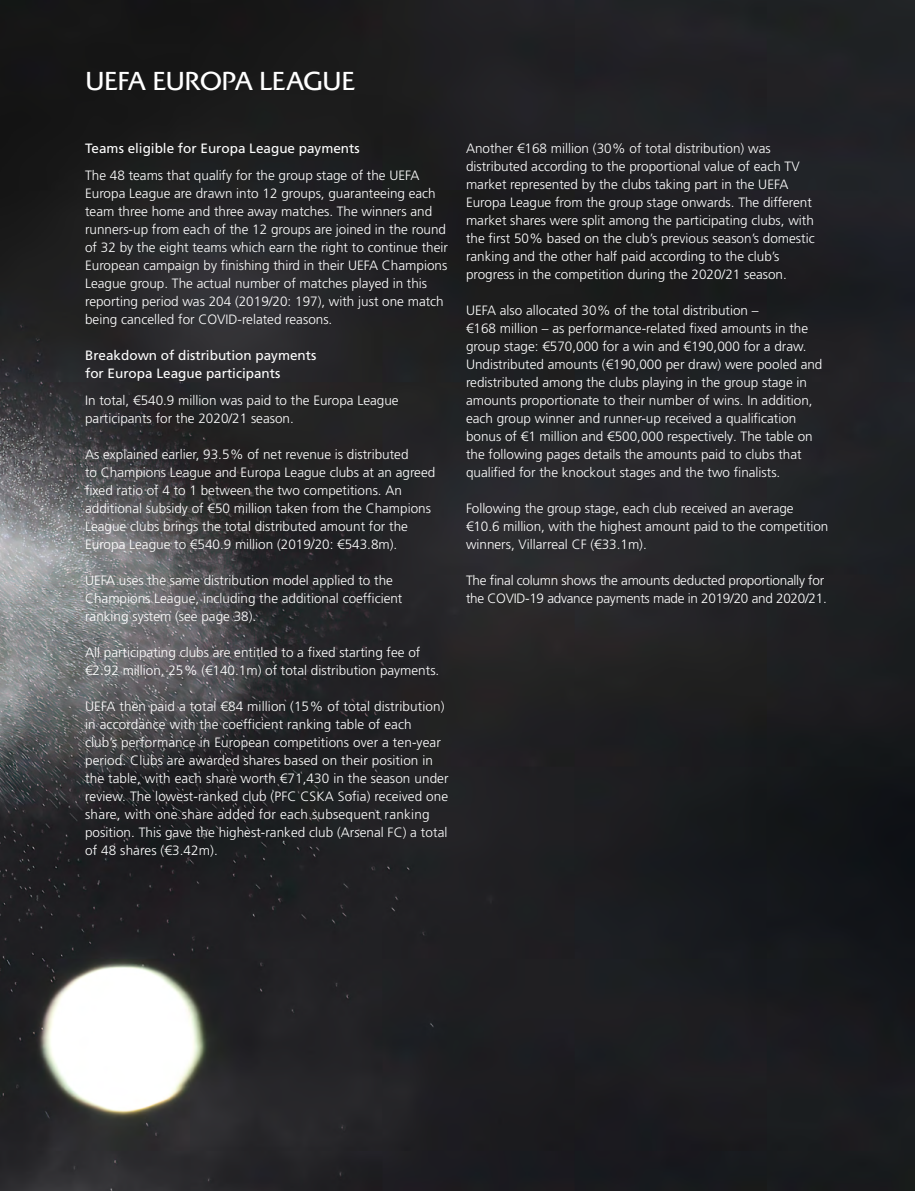
<style>
.page{position:relative;width:915px;height:1191px;background:#fff}
.page>*{position:absolute;margin:0;border:0;box-sizing:border-box;transform-origin:0 0}
.t1{font:27px "UEFA Colosseum";letter-spacing:-.025em;color:#fff}
.t2{font:300 13.5px/18px "Frutiger LT Pro";color:#fff}
.t3{font:300 13.5px/18px "Frutiger LT Pro";letter-spacing:-.02em;color:#fff}
.t4{font:13.5px/18px "Frutiger LT Pro";color:#fff}
</style>
<div class="page">
<img style="left:0;top:0;width:914px;height:1191px">
<h1 class="t1" style="left:85px;top:62px;width:272px">UEFA EUROPA LEAGUE</h1>
<p class="t4" style="left:85px;top:139px;width:276px">Teams eligible for Europa League payments</p>
<p class="t2" style="left:85px;top:166px;width:364px">The 48 teams that qualify for the group stage of the UEFA Europa League are drawn into 12 groups, guaranteeing each team three home and three away matches. The winners and runners-up from each of the 12 groups are joined in the round of 32 by the eight teams which earn the right to continue their European campaign by finishing third in their UEFA Champions League group. The actual number of matches played in this reporting period was 204 (2019/20: 197), with just one match being cancelled for COVID-related reasons.</p>
<p class="t4" style="left:85px;top:346px;width:233px">Breakdown of distribution payments for Europa League participants</p>
<p class="t2" style="left:85px;top:391px;width:315px">In total, €540.9 million was paid to the Europa League participants for the 2020/21 season.</p>
<p class="t2" style="left:85px;top:445px;width:351px">As explained earlier, 93.5% of net revenue is distributed<br>to Champions League and Europa League clubs at an agreed fixed ratio of 4 to 1 between the two competitions. An additional subsidy of €50 million taken from the Champions League clubs brings the total distributed amount for the Europa League to €540.9 million (2019/20: €543.8m).</p>
<p class="t2" style="left:85px;top:571px;width:319px">UEFA uses the same distribution model applied to the<br>Champions League, including the additional coefficient ranking system (see page 38).</p>
<p class="t2" style="left:85px;top:643px;width:355px">All participating clubs are entitled to a fixed starting fee of €2.92 million, 25% (€140.1m) of total distribution payments.</p>
<p class="t2" style="left:85px;top:697px;width:365px">UEFA then paid a total €84 million (15% of total distribution) in accordance with the coefficient ranking table of each<br>club’s performance in European competitions over a ten-year period. Clubs are awarded shares based on their position in the table, with each share worth €71,430 in the season under review. The lowest-ranked club (PFC CSKA Sofia) received one share, with one share added for each subsequent ranking position. This gave the highest-ranked club (Arsenal FC) a total of 48 shares (€3.42m).</p>
<p class="t2" style="left:466px;top:139px;width:350px">Another €168 million (30% of total distribution) was distributed according to the proportional value of each TV market represented by the clubs taking part in the UEFA Europa League from the group stage onwards. The different market shares were split among the participating clubs, with the first 50% based on the club’s previous season’s domestic ranking and the other half paid according to the club’s progress in the competition during the 2020/21 season.</p>
<p class="t2" style="left:466px;top:301px;width:358px">UEFA also allocated 30% of the total distribution –<br>€168 million – as performance-related fixed amounts in the group stage: €570,000 for a win and €190,000 for a draw.<br>Undistributed amounts (€190,000 per draw) were pooled and redistributed among the clubs playing in the group stage in amounts proportionate to their number of wins. In addition, each group winner and runner-up received a qualification bonus of €1 million and €500,000 respectively. The table on the following pages details the amounts paid to clubs that qualified for the knockout stages and the two finalists.</p>
<p class="t2" style="left:466px;top:499px;width:364px">Following the group stage, each club received an average €10.6 million, with the highest amount paid to the competition winners, Villarreal CF (€33.1m).</p>
<p class="t3" style="left:466px;top:571px;width:362px">The final column shows the amounts deducted proportionally for the COVID-19 advance payments made in 2019/20 and 2020/21.</p>
</div>
